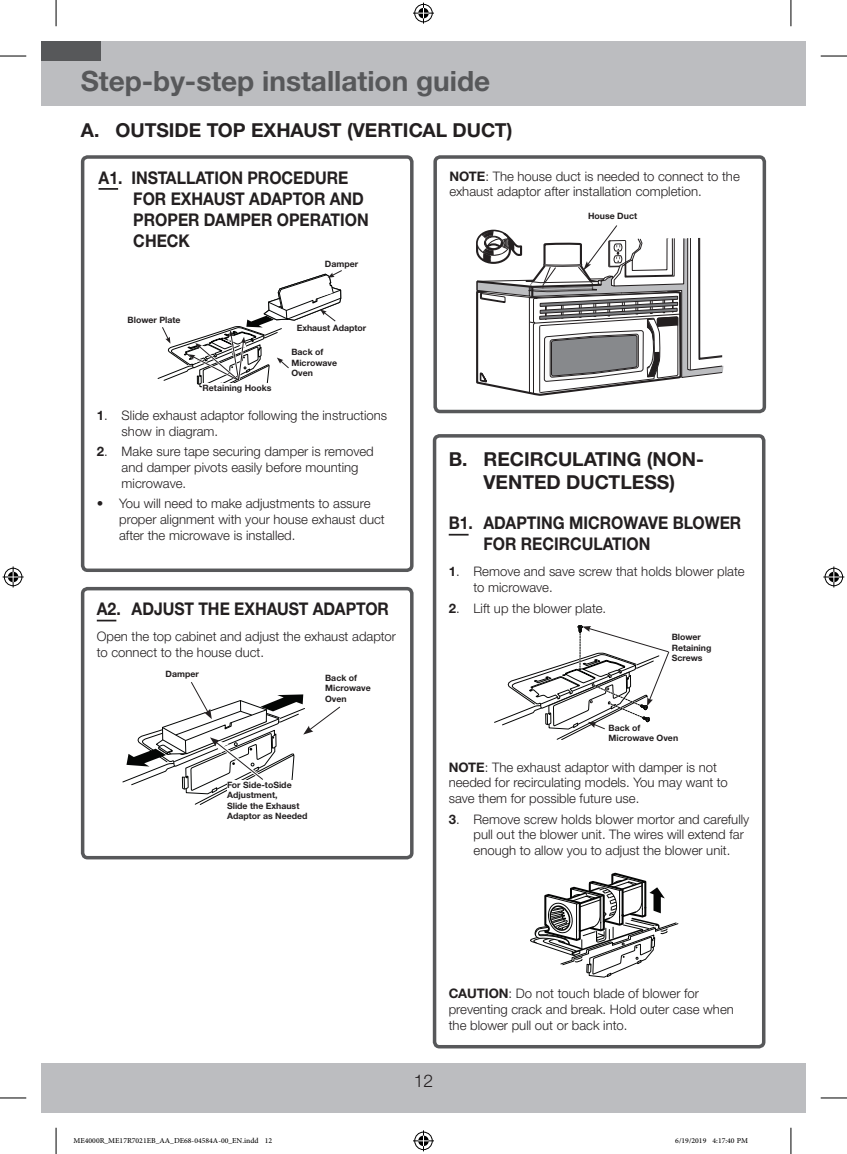
<style>
.page{position:relative;width:847px;height:1154px;background:#fff}
.page>*{position:absolute;margin:0;border:0;box-sizing:border-box;transform-origin:0 0}
.t1{font:700 28px "Helvetica Neue LTW1 G";color:#57585a}
.t2{font:700 19.25px/23.1px "Helvetica Neue LTW1 G";color:#231f20;text-align:center}
.t3{font:700 17.5px/21px "Helvetica Neue LTW1 G";color:#231f20;scale:.9 1}
.t4{font:300 17.5px "Helvetica Neue LTW1 G";color:#231f20}
.t5{font:300 13.12px/15.8px "Helvetica Neue LTW1 G";color:#231f20}
.t6{font:10.5px "Adobe Arabic";color:#000}
.t7{font:700 8.75px/10.5px "Helvetica Neue LTW1 G";color:#231f20}
.s1{font-weight:700}
</style>
<div class="page">
<div style="left:41px;top:41px;width:749px;height:65px;background:#bcbdc0"></div>
<div style="left:790px;top:41px;width:15px;height:65px;background:#bcbdc0"></div>
<div style="left:41px;top:1063px;width:749px;height:50px;background:#bcbdc0"></div>
<div style="left:790px;top:1063px;width:15px;height:50px;background:#bcbdc0"></div>
<div style="left:41px;top:41px;width:60px;height:20px;background:#57585a"></div>
<hr style="left:98px;top:188px;width:20px;height:2px;background:#231f20">
<svg style="left:158px;top:270px;width:184px;height:118px"></svg>
<div style="left:127px;top:315px;width:54px;height:11px;background:#fff"></div>
<div style="left:296px;top:323px;width:71px;height:11px;background:#fff"></div>
<div style="left:202px;top:383px;width:70px;height:11px;background:#fff"></div>
<div style="left:291px;top:348px;width:46px;height:28px;background:#fff"></div>
<div style="left:81px;top:155px;width:332px;height:417px;border:4px solid #57585a;border-radius:5px"></div>
<svg style="left:97px;top:620px;width:19px;height:1px"></svg>
<svg style="left:123px;top:682px;width:217px;height:122px"></svg>
<div style="left:227px;top:780px;width:80px;height:41px;background:#fff"></div>
<div style="left:325px;top:673px;width:46px;height:29px;background:#fff"></div>
<div style="left:81px;top:587px;width:332px;height:272px;border:4px solid #57585a;border-radius:5px"></div>
<svg style="left:476px;top:225px;width:247px;height:171px"></svg>
<div style="left:433px;top:155px;width:332px;height:258px;border:4px solid #57585a;border-radius:5px"></div>
<svg style="left:448px;top:534px;width:20px;height:1px"></svg>
<svg style="left:494px;top:625px;width:175px;height:115px"></svg>
<div style="left:608px;top:723px;width:71px;height:23px;background:#fff"></div>
<svg style="left:530px;top:873px;width:148px;height:104px"></svg>
<div style="left:432px;top:434px;width:333px;height:614px;border:4px solid #57585a;border-radius:5px"></div>
<svg style="left:0;top:56px;width:26px;height:1px"></svg>
<svg style="left:820px;top:56px;width:26px;height:1px"></svg>
<svg style="left:0;top:1097px;width:26px;height:1px"></svg>
<svg style="left:820px;top:1097px;width:26px;height:1px"></svg>
<svg style="left:56px;top:0;width:1px;height:26px"></svg>
<svg style="left:56px;top:1128px;width:1px;height:26px"></svg>
<svg style="left:790px;top:0;width:1px;height:26px"></svg>
<svg style="left:790px;top:1128px;width:1px;height:26px"></svg>
<svg style="left:413px;top:3px;width:21px;height:21px"></svg>
<svg style="left:413px;top:1130px;width:21px;height:21px"></svg>
<svg style="left:3px;top:566px;width:21px;height:21px"></svg>
<svg style="left:823px;top:566px;width:21px;height:21px"></svg>
<h1 class="t1" style="left:81px;top:64px;width:411px">Step-by-step installation guide</h1>
<h2 class="t2" style="left:81px;top:119px;width:433px">A. OUTSIDE TOP EXHAUST (VERTICAL DUCT)</h2>
<h3 class="t3" style="left:133px;top:167px;width:263px;text-indent:-35px">A1. INSTALLATION PROCEDURE<br>FOR EXHAUST ADAPTOR AND<br>PROPER DAMPER OPERATION<br>CHECK</h3>
<p class="t7" style="left:127px;top:314px;width:54px">Blower Plate</p>
<p class="t7" style="left:325px;top:258px;width:35px">Damper</p>
<p class="t7" style="left:296px;top:322px;width:71px">Exhaust Adaptor</p>
<p class="t7" style="left:291px;top:347px;width:47px">Back of<br>Microwave<br>Oven</p>
<p class="t5" style="left:122px;top:407px;width:267px;text-indent:-25px"><span class="s1">1</span>. Slide exhaust adaptor following the instructions show in diagram.</p>
<p class="t5" style="left:122px;top:444px;width:253px;text-indent:-25px"><span class="s1">2</span>. Make sure tape securing damper is removed and damper pivots easily before mounting microwave.</p>
<p class="t5" style="left:119px;top:496px;width:267px;text-indent:-22px">• You will need to make adjustments to assure proper alignment with your house exhaust duct after the microwave is installed.</p>
<p class="t7" style="left:202px;top:383px;width:71px">Retaining Hooks</p>
<h3 class="t3" style="left:97px;top:598px;width:326px">A2. ADJUST THE EXHAUST ADAPTOR</h3>
<p class="t5" style="left:97px;top:628px;width:300px">Open the top cabinet and adjust the exhaust adaptor to connect to the house duct.</p>
<p class="t7" style="left:165px;top:668px;width:35px">Damper</p>
<p class="t7" style="left:325px;top:672px;width:47px">Back of<br>Microwave<br>Oven</p>
<p class="t7" style="left:227px;top:779px;width:82px">For Side-toSide<br>Adjustment,<br>Slide the Exhaust<br>Adaptor as Needed</p>
<p class="t5" style="left:449px;top:168px;width:292px"><span class="s1">NOTE</span>: The house duct is needed to connect to the exhaust adaptor after installation completion.</p>
<p class="t7" style="left:588px;top:211px;width:50px">House Duct</p>
<h2 class="t2" style="left:448px;top:447px;width:257px">B. RECIRCULATING (NON-<br>VENTED DUCTLESS)</h2>
<h3 class="t3" style="left:483px;top:513px;width:288px;text-indent:-35px">B1. ADAPTING MICROWAVE BLOWER<br>FOR RECIRCULATION</h3>
<p class="t5" style="left:473px;top:563px;width:272px;text-indent:-25px"><span class="s1">1</span>. Remove and save screw that holds blower plate to microwave.</p>
<p class="t5" style="left:448px;top:600px;width:159px"><span class="s1">2</span>. Lift up the blower plate.</p>
<p class="t7" style="left:671px;top:632px;width:41px">Blower<br>Retaining<br>Screws</p>
<p class="t7" style="left:608px;top:722px;width:71px">Back of<br>Microwave Oven</p>
<p class="t5" style="left:448px;top:759px;width:280px"><span class="s1">NOTE</span>: The exhaust adaptor with damper is not needed for recirculating models. You may want to save them for possible future use.</p>
<p class="t5" style="left:473px;top:811px;width:277px;text-indent:-25px"><span class="s1">3</span>. Remove screw holds blower mortor and carefully pull out the blower unit. The wires will extend far enough to allow you to adjust the blower unit.</p>
<p class="t5" style="left:448px;top:985px;width:286px"><span class="s1">CAUTION</span>: Do not touch blade of blower for preventing crack and break. Hold outer case when the blower pull out or back into.</p>
<h3 class="t4" style="left:413px;top:1070px;width:21px">12</h3>
<p class="t6" style="left:74px;top:1133px;width:200px">ME4000R_ME17R7021EB_AA_DE68-04584A-00_EN.indd 12</p>
<p class="t6" style="left:675px;top:1133px;width:74px">6/19/2019 4:17:40 PM</p>
</div>
